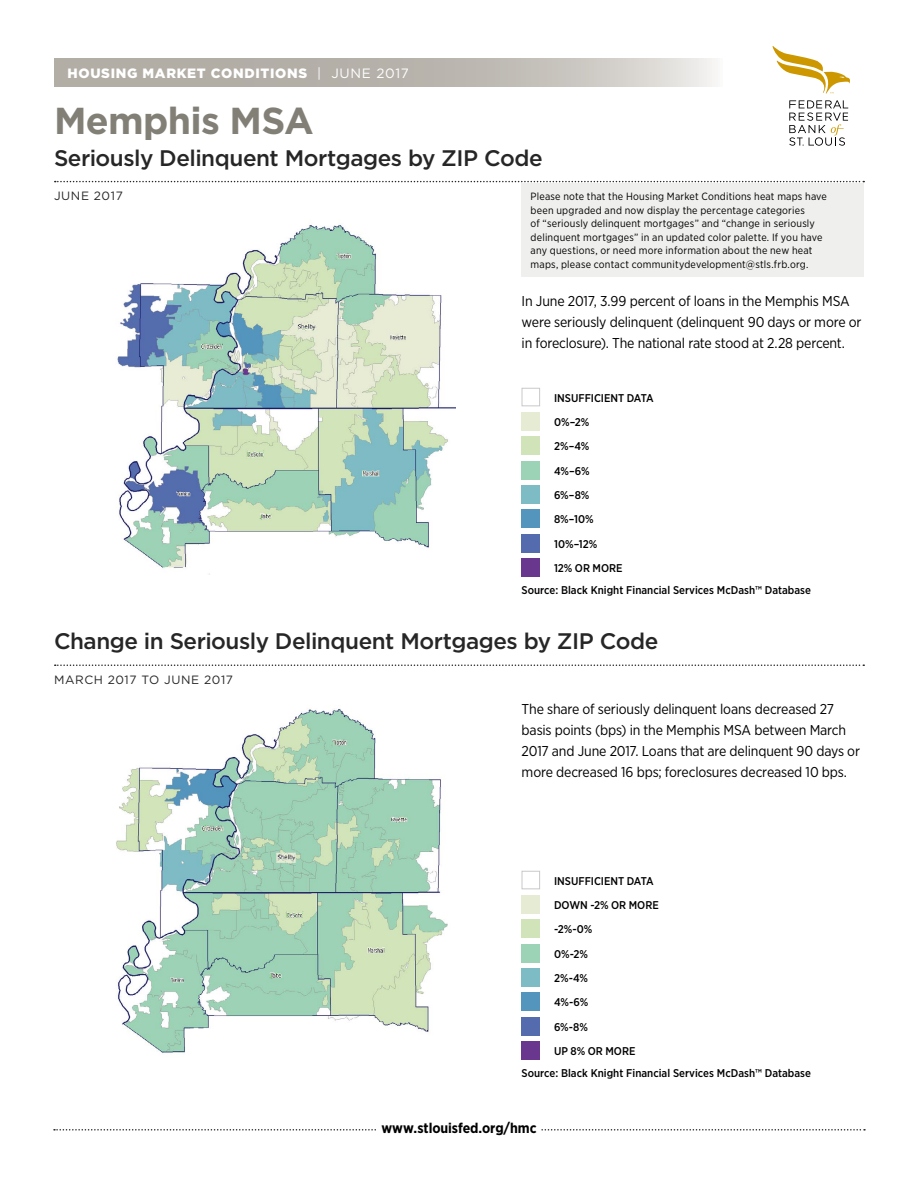
<style>
.page{position:relative;width:918px;height:1188px;background:#fff}
.page>*{position:absolute;margin:0;border:0;box-sizing:border-box;transform-origin:0 0}
.t1{font:700 37.5px "Gotham";letter-spacing:-.02em;color:#828076}
.t2{font:500 22.5px "Gotham";letter-spacing:-.02em;color:#262626}
.Figure_analysis_text{font:14.25px/21px "Gotham Narrow";letter-spacing:-.01em;color:#000}
.Figure_analysis_text-2{font:700 14.25px "Gotham Narrow";letter-spacing:-.005em;color:#000}
.t3{font:900 13.5px "Gotham";letter-spacing:.05em;color:#fff}
.t4{font:12px "Gotham";letter-spacing:.05em;color:#262626}
.Figure_analysis_text-3{font:500 11.25px "Gotham Narrow";letter-spacing:.005em;color:#000}
.Figure_notes_and_sou{font:500 11.25px "Gotham Narrow";color:#000}
.t5{font:10.5px/13.5px "Gotham Narrow";letter-spacing:.02em;color:#000}
.s1{font-weight:400}
</style>
<div class="page">
<img style="left:117px;top:225px;width:339px;height:349px">
<img style="left:116px;top:708px;width:332px;height:345px">
<svg style="left:54px;top:1129px;width:811px;height:2px"></svg>
<svg style="left:54px;top:58px;width:661px;height:28px;background:#bebbb4"></svg>
<svg style="left:55px;top:181px;width:809px;height:1px"></svg>
<svg style="left:55px;top:664px;width:809px;height:2px"></svg>
<div style="left:377px;top:1122px;width:164px;height:11px;background:#fff"></div>
<svg style="left:789px;top:100px;width:59px;height:46px"></svg>
<svg style="left:773px;top:46px;width:77px;height:48px"></svg>
<div style="left:522px;top:388px;width:18px;height:18px;border:1px solid #c9c9c9"></div>
<div style="left:522px;top:412px;width:18px;height:19px;background:#e6ebd4"></div>
<div style="left:522px;top:437px;width:18px;height:18px;background:#d1e4b9"></div>
<div style="left:522px;top:461px;width:18px;height:18px;background:#9cd2b5"></div>
<div style="left:522px;top:485px;width:18px;height:19px;background:#7ebcc5"></div>
<div style="left:522px;top:510px;width:18px;height:18px;background:#5495be"></div>
<div style="left:522px;top:534px;width:18px;height:18px;background:#546cad"></div>
<div style="left:522px;top:558px;width:18px;height:19px;background:#69378d"></div>
<div style="left:522px;top:871px;width:18px;height:18px;border:1px solid #c9c9c9"></div>
<div style="left:522px;top:895px;width:18px;height:19px;background:#e6ebd4"></div>
<div style="left:522px;top:920px;width:18px;height:18px;background:#d1e4b9"></div>
<div style="left:522px;top:944px;width:18px;height:18px;background:#9cd2b5"></div>
<div style="left:522px;top:968px;width:18px;height:19px;background:#7ebcc5"></div>
<div style="left:522px;top:993px;width:18px;height:18px;background:#5495be"></div>
<div style="left:522px;top:1017px;width:18px;height:18px;background:#546cad"></div>
<div style="left:522px;top:1041px;width:18px;height:19px;background:#69378d"></div>
<div style="left:522px;top:183px;width:342px;height:94px;background:#efefed"></div>
<p class="t3" style="left:68px;top:64px;width:343px">HOUSING MARKET CONDITIONS <span class="s1">| JUNE 2017</span></p>
<p class="t1" style="left:54px;top:96px;width:261px">Memphis MSA</p>
<h2 class="t2" style="left:54px;top:143px;width:490px">Seriously Delinquent Mortgages by ZIP Code</h2>
<p class="t4" style="left:54px;top:189px;width:70px">JUNE 2017</p>
<p class="t5" style="left:531px;top:189px;width:298px">Please note that the Housing Market Conditions heat maps have been upgraded and now display the percentage categories<br>of “seriously delinquent mortgages” and “change in seriously delinquent mortgages” in an updated color palette. If you have any questions, or need more information about the new heat maps, please contact communitydevelopment@stls.frb.org.</p>
<p class="Figure_analysis_text" style="left:522px;top:290px;width:341px">In June 2017, 3.99 percent of loans in the Memphis MSA were seriously delinquent (delinquent 90 days or more or in foreclosure). The national rate stood at 2.28 percent.</p>
<p class="Figure_analysis_text-3" style="left:554px;top:390px;width:101px">INSUFFICIENT DATA</p>
<p class="Figure_analysis_text-3" style="left:554px;top:415px;width:37px">0%–2%</p>
<p class="Figure_analysis_text-3" style="left:554px;top:439px;width:37px">2%–4%</p>
<p class="Figure_analysis_text-3" style="left:554px;top:464px;width:37px">4%–6%</p>
<p class="Figure_analysis_text-3" style="left:554px;top:488px;width:37px">6%–8%</p>
<p class="Figure_analysis_text-3" style="left:554px;top:512px;width:41px">8%–10%</p>
<p class="Figure_analysis_text-3" style="left:554px;top:537px;width:45px">10%–12%</p>
<p class="Figure_analysis_text-3" style="left:554px;top:561px;width:70px">12% OR MORE</p>
<p class="Figure_notes_and_sou" style="left:522px;top:583px;width:291px">Source: Black Knight Financial Services McDash™ Database</p>
<h2 class="t2" style="left:54px;top:627px;width:606px">Change in Seriously Delinquent Mortgages by ZIP Code</h2>
<p class="t4" style="left:54px;top:672px;width:181px">MARCH 2017 TO JUNE 2017</p>
<p class="Figure_analysis_text" style="left:522px;top:698px;width:340px">The share of seriously delinquent loans decreased 27 basis points (bps) in the Memphis MSA between March 2017 and June 2017. Loans that are delinquent 90 days or more decreased 16 bps; foreclosures decreased 10 bps.</p>
<p class="Figure_analysis_text-3" style="left:554px;top:873px;width:101px">INSUFFICIENT DATA</p>
<p class="Figure_analysis_text-3" style="left:554px;top:898px;width:106px">DOWN -2% OR MORE</p>
<p class="Figure_analysis_text-3" style="left:554px;top:922px;width:40px">-2%-0%</p>
<p class="Figure_analysis_text-3" style="left:554px;top:947px;width:35px">0%-2%</p>
<p class="Figure_analysis_text-3" style="left:554px;top:971px;width:36px">2%-4%</p>
<p class="Figure_analysis_text-3" style="left:554px;top:995px;width:36px">4%-6%</p>
<p class="Figure_analysis_text-3" style="left:554px;top:1020px;width:36px">6%-8%</p>
<p class="Figure_analysis_text-3" style="left:554px;top:1044px;width:83px">UP 8% OR MORE</p>
<p class="Figure_notes_and_sou" style="left:522px;top:1066px;width:291px">Source: Black Knight Financial Services McDash™ Database</p>
<p class="Figure_analysis_text-2" style="left:381px;top:1119px;width:157px">www.stlouisfed.org/hmc</p>
</div>
